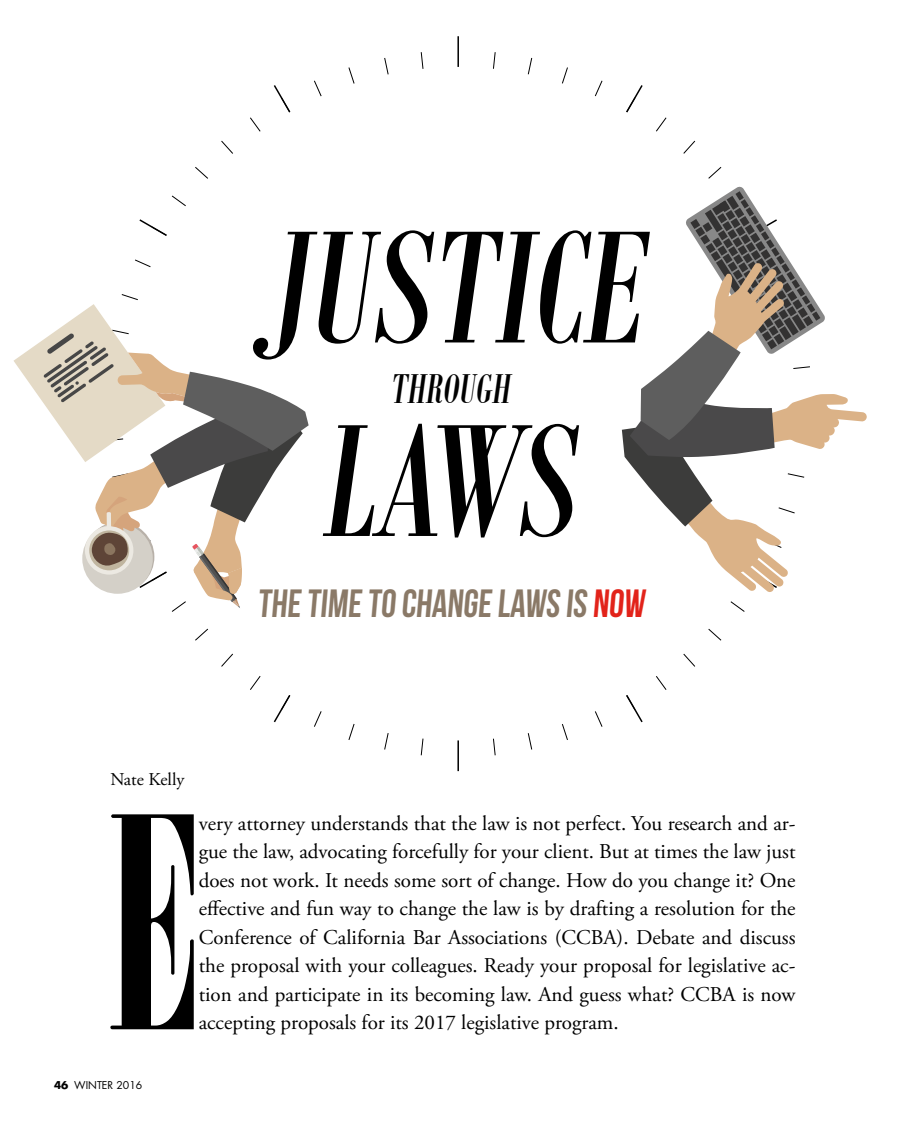
<style>
.page{position:relative;width:905px;height:1134px;background:#fff}
.page>*{position:absolute;margin:0;border:0;box-sizing:border-box;transform-origin:0 0}
.t1{font:292.65px "Bodoni MT Poster Compressed";color:#000}
.t2{font:italic 174px "Bodoni MT Condensed";color:#000}
.t3{font:italic 45px "Bodoni MT Condensed";color:#000}
.t4{font:39.3px "Bebas Neue";color:#8a7967;scale:.95 1}
.t5{font:21px/28.5px "Adobe Garamond Pro";color:#000;text-align:justify}
.t6{font:18px "Adobe Garamond Pro";color:#000}
.t7{font:10.5px "Futura Std";color:#000}
.s1{color:#e2231a}
.s2{font-weight:700}
</style>
<div class="page">
<hr style="left:457px;top:36px;width:2px;height:31px;background:#000">
<hr style="left:457px;top:740px;width:2px;height:31px;background:#000">
<svg style="left:493px;top:52px;width:3px;height:17px"></svg>
<svg style="left:420px;top:738px;width:4px;height:18px"></svg>
<svg style="left:527px;top:57px;width:5px;height:18px"></svg>
<svg style="left:384px;top:733px;width:5px;height:17px"></svg>
<svg style="left:562px;top:67px;width:6px;height:17px"></svg>
<svg style="left:348px;top:723px;width:7px;height:17px"></svg>
<svg style="left:594px;top:80px;width:9px;height:17px"></svg>
<svg style="left:314px;top:711px;width:8px;height:16px"></svg>
<svg style="left:656px;top:117px;width:11px;height:15px"></svg>
<svg style="left:250px;top:676px;width:11px;height:14px"></svg>
<svg style="left:683px;top:140px;width:13px;height:14px"></svg>
<svg style="left:221px;top:653px;width:12px;height:14px"></svg>
<svg style="left:708px;top:167px;width:14px;height:12px"></svg>
<svg style="left:195px;top:628px;width:13px;height:13px"></svg>
<svg style="left:135px;top:259px;width:16px;height:9px"></svg>
<svg style="left:730px;top:601px;width:15px;height:11px"></svg>
<svg style="left:171px;top:195px;width:15px;height:12px"></svg>
<svg style="left:708px;top:629px;width:14px;height:12px"></svg>
<svg style="left:195px;top:167px;width:13px;height:12px"></svg>
<svg style="left:683px;top:653px;width:13px;height:14px"></svg>
<svg style="left:221px;top:140px;width:12px;height:14px"></svg>
<svg style="left:656px;top:676px;width:11px;height:14px"></svg>
<svg style="left:250px;top:117px;width:11px;height:15px"></svg>
<svg style="left:594px;top:711px;width:9px;height:16px"></svg>
<svg style="left:314px;top:80px;width:8px;height:17px"></svg>
<svg style="left:562px;top:724px;width:6px;height:16px"></svg>
<svg style="left:348px;top:67px;width:7px;height:17px"></svg>
<svg style="left:527px;top:733px;width:5px;height:17px"></svg>
<svg style="left:384px;top:58px;width:5px;height:17px"></svg>
<svg style="left:493px;top:738px;width:3px;height:18px"></svg>
<svg style="left:420px;top:52px;width:4px;height:17px"></svg>
<svg style="left:273px;top:85px;width:18px;height:28px"></svg>
<svg style="left:626px;top:695px;width:17px;height:28px"></svg>
<svg style="left:139px;top:219px;width:28px;height:17px"></svg>
<svg style="left:273px;top:695px;width:18px;height:28px"></svg>
<svg style="left:626px;top:85px;width:17px;height:28px"></svg>
<svg style="left:14px;top:294px;width:294px;height:318px"></svg>
<svg style="left:622px;top:186px;width:244px;height:406px"></svg>
<h2 class="t2" style="left:257px;top:183px;width:388px">JUSTICE</h2>
<h3 class="t3" style="left:391px;top:362px;width:121px">THROUGH</h3>
<h2 class="t2" style="left:324px;top:376px;width:255px">LAWS</h2>
<p class="t6" style="left:110px;top:768px;width:75px">Nate Kelly</p>
<h3 class="t4" style="left:257px;top:582px;width:412px">THE TIME TO CHANGE LAWS IS <span class="s1">NOW</span></h3>
<h1 class="t1" style="left:110px;top:757px;width:90px">E</h1>
<p class="t5" style="left:199px;top:810px;width:598px">very attorney understands that the law is not perfect. You research and ar&shy;gue the law, advocating forcefully for your client. But at times the law just does not work. It needs some sort of change. How do you change it? One effective and fun way to change the law is by drafting a resolution for the Conference of California Bar Associations (CCBA). Debate and discuss the proposal with your colleagues. Ready your proposal for legislative ac&shy;tion and participate in its becoming law. And guess what? CCBA is now accepting proposals for its 2017 legislative program.</p>
<p class="t7" style="left:54px;top:1078px;width:90px"><span class="s2">46</span> WINTER 2016</p>
</div>
